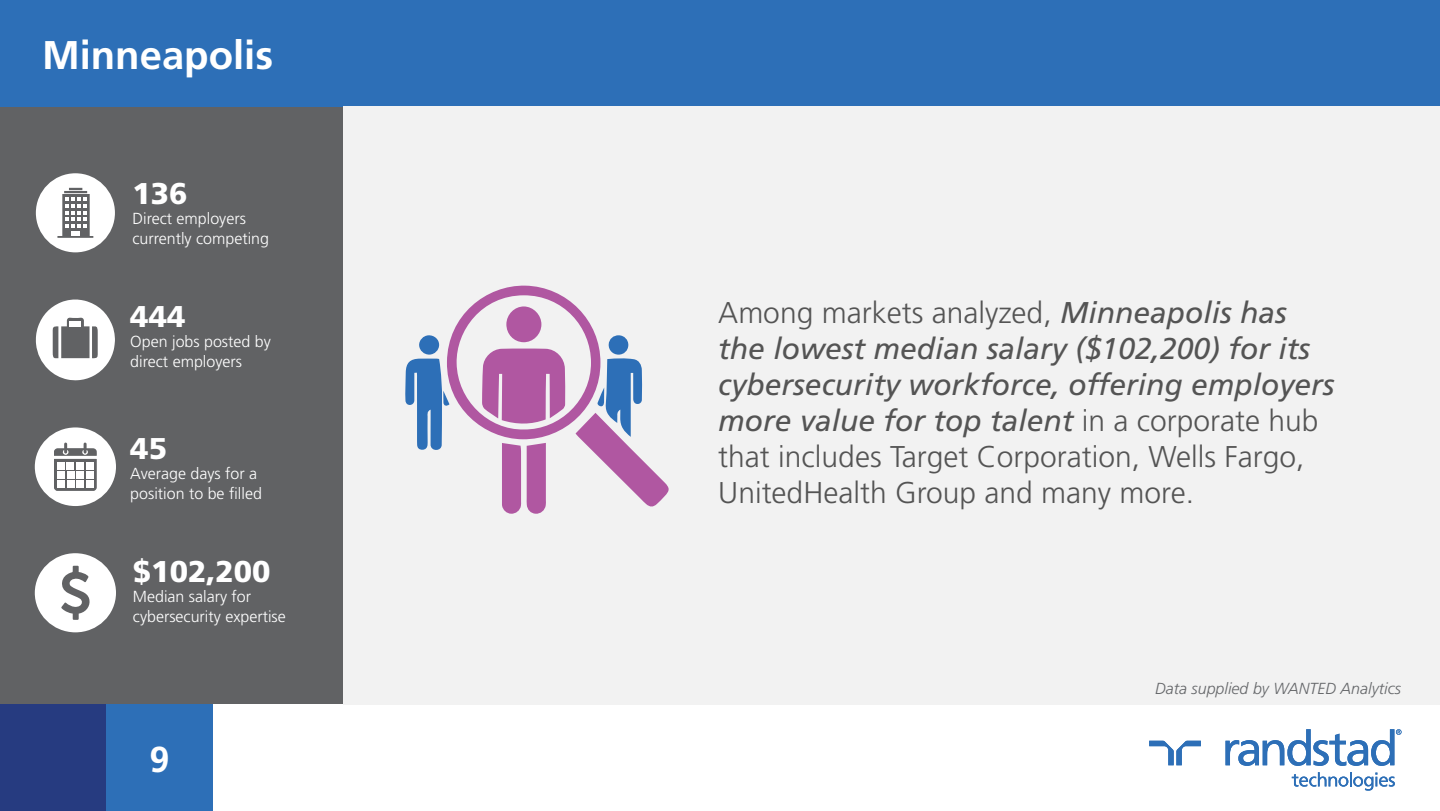
<style>
.page{position:relative;width:1440px;height:811px;background:#fff}
.page>*{position:absolute;margin:0;border:0;box-sizing:border-box;transform-origin:0 0}
.t1{font:700 40px "Frutiger";color:#fff}
.t2{font:700 36px "Frutiger";color:#fff}
.t3{font:italic 30px/36px "Frutiger";color:#545454}
.t4{font:900 30px "Frutiger";color:#fff}
.t5{font:300 16px/20px "Frutiger";color:#fff}
.t6{font:italic 300 16px "Frutiger";color:#65676a}
.s1{font-weight:300;font-style:normal}
</style>
<div class="page">
<div style="left:0;top:106px;width:343px;height:599px;background:#616264"></div>
<div style="left:0;top:0;width:1440px;height:106px;background:#2d6fb7"></div>
<div style="left:0;top:704px;width:106px;height:107px;background:#263b80"></div>
<div style="left:213px;top:704px;width:1227px;height:107px;background:#fff"></div>
<svg style="left:1292px;top:772px;width:103px;height:18px"></svg>
<svg style="left:1149px;top:740px;width:52px;height:25px"></svg>
<svg style="left:1226px;top:729px;width:176px;height:37px"></svg>
<div style="left:106px;top:705px;width:107px;height:106px;background:#2d6fb7"></div>
<div style="left:343px;top:106px;width:1097px;height:599px;background:#f2f2f2"></div>
<svg style="left:36px;top:299px;width:79px;height:81px"></svg>
<div style="left:70px;top:321px;width:11px;height:5px;background:#fff"></div>
<svg style="left:35px;top:553px;width:81px;height:79px"></svg>
<svg style="left:35px;top:427px;width:81px;height:79px"></svg>
<div style="left:86px;top:481px;width:8px;height:7px;background:#fff"></div>
<svg style="left:36px;top:173px;width:79px;height:79px"></svg>
<svg style="left:405px;top:285px;width:264px;height:229px"></svg>
<div style="left:506px;top:306px;width:35px;height:36px;background:#b057a1;border-radius:50%"></div>
<h1 class="t1" style="left:42px;top:31px;width:233px">Minneapolis</h1>
<p class="t4" style="left:132px;top:175px;width:57px">136</p>
<p class="t5" style="left:132px;top:208px;width:138px">Direct employers currently competing</p>
<p class="t4" style="left:130px;top:299px;width:57px">444</p>
<p class="t5" style="left:130px;top:332px;width:142px">Open jobs posted by direct employers</p>
<p class="t4" style="left:130px;top:430px;width:38px">45</p>
<p class="t5" style="left:130px;top:463px;width:133px">Average days for a position to be filled</p>
<p class="t4" style="left:133px;top:553px;width:139px">$102,200</p>
<p class="t5" style="left:133px;top:586px;width:154px">Median salary for cybersecurity expertise</p>
<p class="t2" style="left:149px;top:738px;width:22px">9</p>
<p class="t3" style="left:718px;top:294px;width:618px"><span class="s1">Among markets analyzed,</span> Minneapolis has the lowest median salary ($102,200) for its cybersecurity workforce, offering employers more value for top talent <span class="s1">in a corporate hub that includes Target Corporation, Wells Fargo, UnitedHealth Group and many more.</span></p>
<p class="t6" style="left:1155px;top:679px;width:247px">Data supplied by WANTED Analytics</p>
</div>
